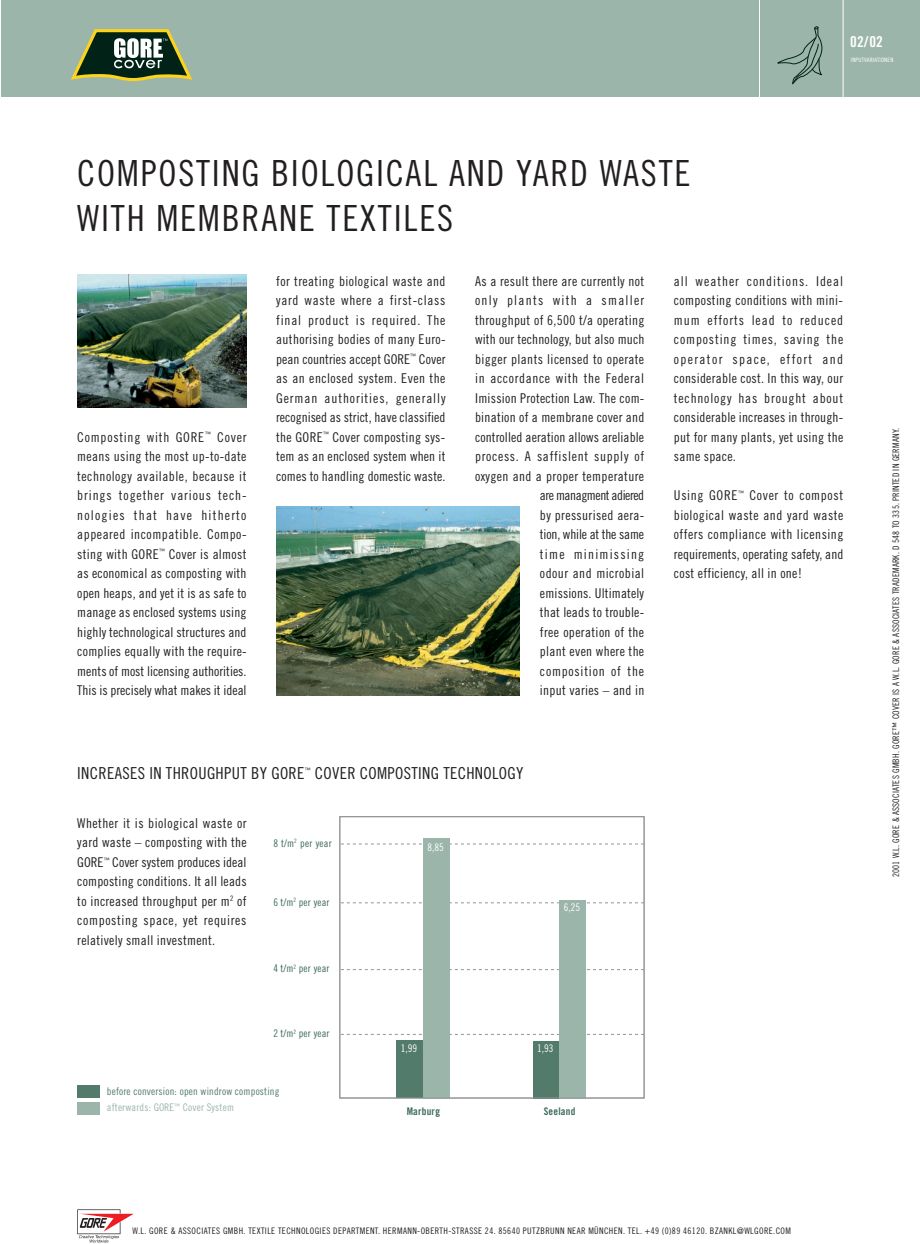
<style>
.page{position:relative;width:920px;height:1244px;background:#fff}
.page>*{position:absolute;margin:0;border:0;box-sizing:border-box;transform-origin:0 0}
.t1{font:36px/45px "Trade Gothic Cond Eighteen";letter-spacing:.05em;color:#231f20}
.t2{font:16.5px "Trade Gothic Cond Eighteen";letter-spacing:.02em;color:#231f20}
.t3{font:15px "Trade Gothic Bold Cond Twenty";color:#fff}
.t4{font:13.5px/19.5px "Trade Gothic Cond Eighteen";letter-spacing:.02em;color:#231f20;text-align:justify}
.t5{font:13.5px "Trade Gothic Cond Eighteen";letter-spacing:.055em;color:#231f20}
.t6{font:13.5px "Trade Gothic Cond Eighteen";letter-spacing:.045em;color:#231f20}
.t7{font:10.5px/15.9px "Trade Gothic Cond Eighteen";letter-spacing:.02em;color:#537b6b}
.t8{font:10.5px "Trade Gothic Cond Eighteen";letter-spacing:.02em;color:#3c6a59}
.t9{font:10.5px "Trade Gothic Cond Eighteen";color:#fff}
.t10{font:10.5px "Trade Gothic Bold Cond Twenty";letter-spacing:.02em;color:#3c6a59}
.t11{font:9px "Trade Gothic Cond Eighteen";letter-spacing:.045em;color:#231f20}
.t12{font:9px "Trade Gothic Cond Eighteen";letter-spacing:.02em;color:#231f20}
.t13{font:6px "Trade Gothic Cond Eighteen";letter-spacing:.03em;color:#fff}
.t14{font:6px "Trade Gothic Cond Eighteen";color:#231f20}
.s1{color:#9cb5ab}
</style>
<div class="page">
<img style="left:77px;top:275px;width:169px;height:132px">
<img style="left:276px;top:506px;width:243px;height:189px">
<div style="left:77px;top:1102px;width:23px;height:12px;background:#9cb5ab"></div>
<div style="left:77px;top:1085px;width:23px;height:12px;background:#537b6b"></div>
<svg style="left:341px;top:843px;width:301px;height:1px"></svg>
<svg style="left:341px;top:902px;width:301px;height:1px"></svg>
<svg style="left:341px;top:969px;width:301px;height:1px"></svg>
<svg style="left:341px;top:1034px;width:301px;height:1px"></svg>
<div style="left:423px;top:838px;width:27px;height:260px;background:#9cb5ab"></div>
<div style="left:396px;top:1040px;width:27px;height:58px;background:#537b6b"></div>
<div style="left:533px;top:1041px;width:26px;height:57px;background:#537b6b"></div>
<div style="left:559px;top:900px;width:27px;height:198px;background:#9cb5ab"></div>
<div style="left:339px;top:816px;width:305px;height:282px;border:1px solid #939598"></div>
<div style="left:1px;top:1px;width:918px;height:96px;background:#9cb5ab"></div>
<svg style="left:759px;top:1px;width:84px;height:96px"></svg>
<svg style="left:77px;top:1209px;width:57px;height:33px"></svg>
<svg style="left:71px;top:29px;width:122px;height:52px"></svg>
<h1 class="t1" style="left:77px;top:154px;width:614px">COMPOSTING BIOLOGICAL AND YARD WASTE<br>WITH MEMBRANE TEXTILES</h1>
<p class="t3" style="left:850px;top:36px;width:34px">02/02</p>
<p class="t13" style="left:851px;top:58px;width:44px">INPUTVARIATIONEN</p>
<p class="t4" style="left:77px;top:428px;width:171px;text-indent:140px">Cover means using the most up-to-date technology available, because it brings together various tech&shy;nologies that have hitherto appeared incompatible. Compo&shy;sting with GORE</p>
<p class="t5" style="left:77px;top:432px;width:128px">Composting with GORE</p>
<p class="t14" style="left:205px;top:432px;width:7px">™</p>
<p class="t4" style="left:77px;top:545px;width:171px;text-indent:91px">Cover is almost as economical as composting with open heaps, and yet it is as safe to manage as enclosed systems using highly technological structures and complies equally with the require&shy;ments of most licensing authorities.<br>This is precisely what makes it ideal</p>
<p class="t14" style="left:159px;top:549px;width:7px">™</p>
<p class="t4" style="left:276px;top:272px;width:171px">for treating biological waste and yard waste where a first-class final product is required. The authorising bodies of many Euro&shy;pean countries accept GORE</p>
<p class="t4" style="left:276px;top:350px;width:171px;text-indent:143px">Cover as an enclosed system. Even the German authorities, generally recognised as strict, have classified the GORE</p>
<p class="t14" style="left:410px;top:354px;width:7px">™</p>
<p class="t4" style="left:276px;top:428px;width:171px;text-indent:56px">Cover composting sys&shy;tem as an enclosed system when it comes to handling domestic waste.</p>
<p class="t14" style="left:323px;top:432px;width:7px">™</p>
<p class="t4" style="left:475px;top:272px;width:171px;text-align:right">As a result there are currently not only plants with a smaller throughput of 6,500 t/a operating with our technology, but also much bigger plants licensed to operate in accordance with the Federal<br>Imission Protection Law. The com&shy;bination of a membrane cover and controlled aeration allows areliable process. A saffislent supply of oxygen and a proper temperature are managment adiered<br>by pressurised aera-<br>tion, while at the same<br>time minimissing<br>odour and microbial<br>emissions. Ultimately<br>that leads to trouble-<br>free operation of the<br>plant even where the composition of the<br>input varies – and in</p>
<p class="t4" style="left:674px;top:272px;width:171px">all weather conditions. Ideal composting conditions with mini&shy;mum efforts lead to reduced composting times, saving the operator space, effort and considerable cost. In this way, our technology has brought about considerable increases in through&shy;put for many plants, yet using the same space.</p>
<p class="t6" style="left:674px;top:490px;width:65px">Using GORE</p>
<p class="t14" style="left:738px;top:490px;width:7px">™</p>
<p class="t4" style="left:674px;top:487px;width:171px;text-indent:76px">Cover to compost biological waste and yard waste offers compliance with licensing requirements, operating safety, and cost efficiency, all in one!</p>
<p class="t2" style="left:77px;top:767px;width:229px">INCREASES IN THROUGHPUT BY GORE</p>
<p class="t14" style="left:305px;top:767px;width:7px">™</p>
<p class="t2" style="left:315px;top:767px;width:210px">COVER COMPOSTING TECHNOLOGY</p>
<p class="t4" style="left:77px;top:814px;width:171px">Whether it is biological waste or yard waste – composting with the GORE</p>
<p class="t4" style="left:77px;top:853px;width:171px;text-indent:35px">Cover system produces ideal composting conditions. It all leads to increased throughput per m<sup>2</sup> of composting space, yet requires relatively small investment.</p>
<p class="t14" style="left:104px;top:857px;width:7px">™</p>
<p class="t8" style="left:273px;top:839px;width:60px">8 t/m<sup>2</sup> per year</p>
<p class="t8" style="left:273px;top:898px;width:58px">6 t/m<sup>2</sup> per year</p>
<p class="t8" style="left:273px;top:964px;width:58px">4 t/m<sup>2</sup> per year</p>
<p class="t9" style="left:427px;top:843px;width:18px">8,85</p>
<p class="t9" style="left:563px;top:903px;width:18px">6,25</p>
<p class="t8" style="left:273px;top:1029px;width:58px">2 t/m<sup>2</sup> per year</p>
<p class="t9" style="left:401px;top:1044px;width:18px">1,99</p>
<p class="t9" style="left:537px;top:1044px;width:18px">1,93</p>
<p class="t7" style="left:107px;top:1084px;width:174px">before conversion: open windrow composting <span class="s1">afterwards: GORE</span><sup>™</sup> <span class="s1">Cover System</span></p>
<p class="t10" style="left:406px;top:1107px;width:35px">Marburg</p>
<p class="t10" style="left:543px;top:1107px;width:33px">Seeland</p>
<p class="t11" style="left:132px;top:1227px;width:660px">W.L. GORE &amp; ASSOCIATES GMBH. TEXTILE TECHNOLOGIES DEPARTMENT. HERMANN-OBERTH-STRASSE 24. 85640 PUTZBRUNN NEAR MÜNCHEN. TEL. +49 (0)89 46120. BZANKL@WLGORE.COM</p>
<p class="t12" style="left:892px;top:877px;width:451px;rotate:-90deg">2001 W.L. GORE &amp; ASSOCIATES GMBH. GORE™ COVER IS A W.L. GORE &amp; ASSOCIATES TRADEMARK. D 548 TO 335. PRINTED IN GERMANY.</p>
</div>
